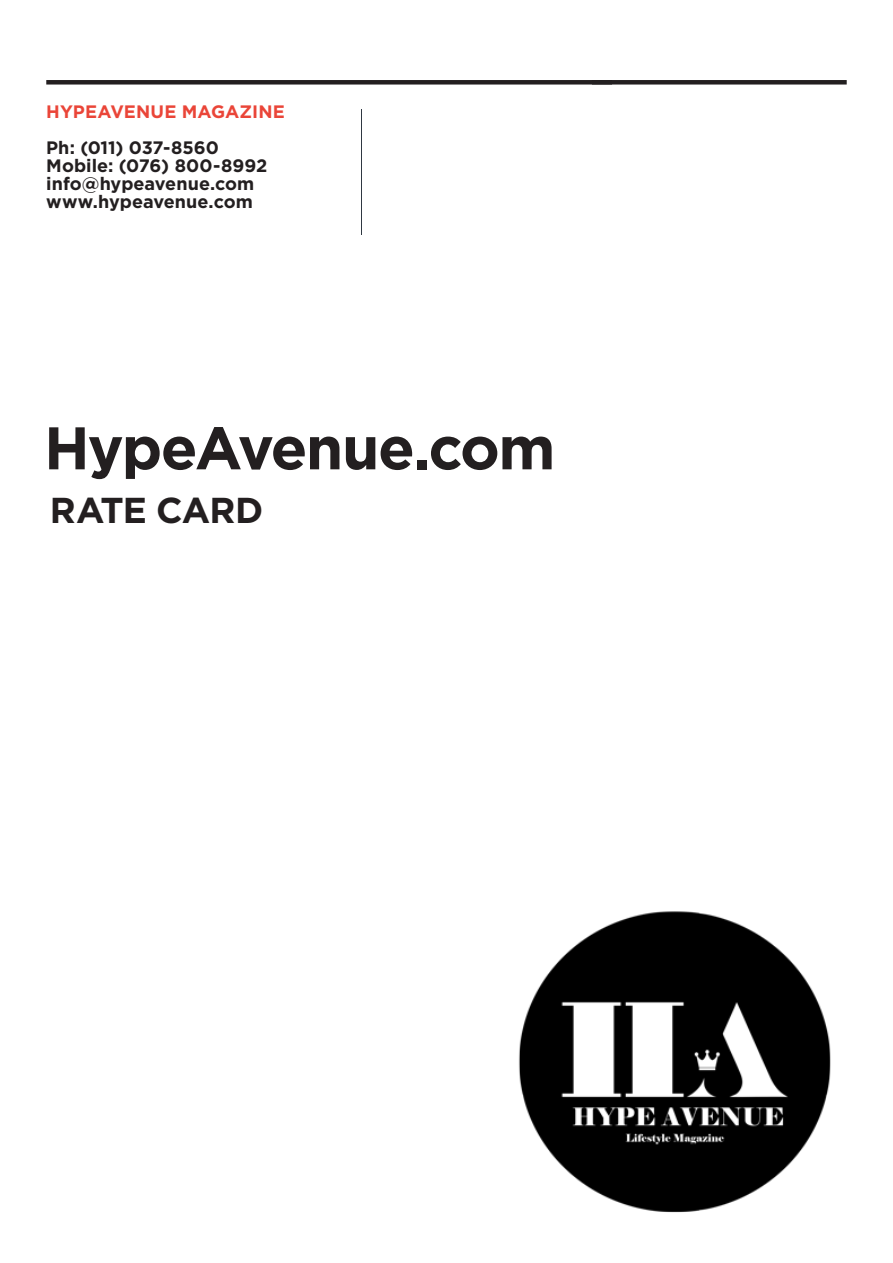
<style>
.page{position:relative;width:893px;height:1263px;background:#fff}
.page>*{position:absolute;margin:0;border:0;box-sizing:border-box;transform-origin:0 0}
.Header_1{font:700 60px "Gotham";letter-spacing:-.03em;color:#231f20}
.Header_1-2{font:700 36px "Gotham";letter-spacing:-.025em;color:#231f20}
.Header_3{font:700 18px "Gotham";color:#231f20}
.Header_3-2{font:700 18px "Gotham";letter-spacing:.005em;color:#ea4538}
</style>
<div class="page">
<div style="left:46px;top:80px;width:566px;height:5px;background:#231f20"></div>
<div style="left:592px;top:80px;width:255px;height:5px;background:#231f20"></div>
<img style="left:518px;top:911px;width:313px;height:302px">
<p class="Header_3-2" style="left:46px;top:101px;width:240px">HYPEAVENUE MAGAZINE</p>
<p class="Header_3" style="left:46px;top:137px;width:174px">Ph: (011) 037-8560</p>
<p class="Header_3" style="left:46px;top:155px;width:223px">Mobile: (076) 800-8992</p>
<p class="Header_3" style="left:46px;top:173px;width:210px">info@hypeavenue.com</p>
<p class="Header_3" style="left:46px;top:191px;width:208px">www.hypeavenue.com</p>
<p class="Header_1" style="left:44px;top:413px;width:513px">HypeAvenue.com</p>
<p class="Header_1-2" style="left:50px;top:490px;width:215px">RATE CARD</p>
</div>
